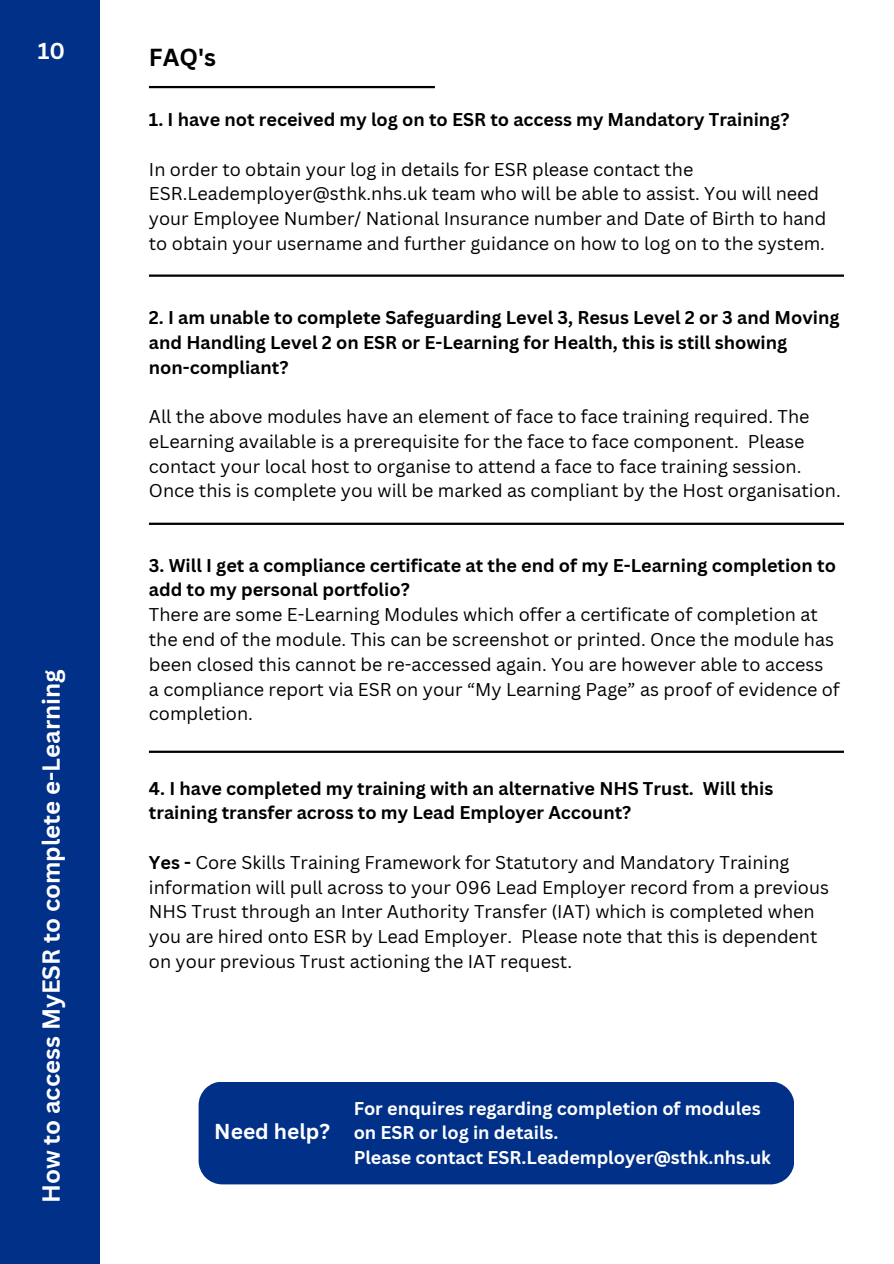
<style>
.page{position:relative;width:894px;height:1264px;background:#fff}
.page>*{position:absolute;margin:0;border:0;box-sizing:border-box;transform-origin:0 0}
.t1{font:700 24px "Canva Sans";color:#fff}
.t2{font:700 24px "Canva Sans";color:#000}
.t3{font:700 22.35px "Canva Sans";color:#fff}
.t4{font:700 21px "Canva Sans";color:#fff}
.t5{font:18px/24.8px "Canva Sans";color:#000}
.t6{font:700 18px/24.8px "Canva Sans";color:#000}
.t7{font:700 18px/24.8px "Canva Sans";color:#fff}
.s1{font-weight:700}
</style>
<div class="page">
<div style="left:0;top:0;width:99px;height:1263px;background:#003087"></div>
<div style="left:198px;top:1082px;width:596px;height:102px;background:#003087"></div>
<hr style="left:149px;top:86px;width:286px;height:2px;background:#000">
<hr style="left:149px;top:274px;width:694px;height:3px;background:#000">
<hr style="left:149px;top:522px;width:694px;height:3px;background:#000">
<hr style="left:149px;top:750px;width:694px;height:3px;background:#000">
<h1 class="t3" style="left:38px;top:35px;width:29px">10</h1>
<p class="t1" style="left:34px;top:1203px;width:535px;rotate:-90deg">How to access MyESR to complete e-Learning</p>
<p class="t2" style="left:149px;top:41px;width:69px">FAQ's</p>
<p class="t6" style="left:149px;top:107px;width:642px">1. I have not received my log on to ESR to access my Mandatory Training?</p>
<h3 class="t5" style="left:149px;top:156px;width:546px">In order to obtain your log in details for ESR please contact the</h3>
<p class="t5" style="left:149px;top:181px;width:678px">ESR.Leademployer@sthk.nhs.uk team who will be able to assist. You will need your Employee Number/ National Insurance number and Date of Birth to hand to obtain your username and further guidance on how to log on to the system.</p>
<p class="t6" style="left:149px;top:305px;width:692px">2. I am unable to complete Safeguarding Level 3, Resus Level 2 or 3 and Moving and Handling Level 2 on ESR or E-Learning for Health, this is still showing non-compliant?</p>
<p class="t5" style="left:149px;top:404px;width:693px">All the above modules have an element of face to face training required. The eLearning available is a prerequisite for the face to face component. Please contact your local host to organise to attend a face to face training session.<br>Once this is complete you will be marked as compliant by the Host organisation.</p>
<p class="t6" style="left:149px;top:552px;width:688px">3. Will I get a compliance certificate at the end of my E-Learning completion to</p>
<p class="t6" style="left:149px;top:577px;width:262px">add to my personal portfolio?</p>
<p class="t5" style="left:149px;top:602px;width:670px">There are some E-Learning Modules which offer a certificate of completion at</p>
<p class="t5" style="left:149px;top:626px;width:686px">the end of the module. This can be screenshot or printed. Once the module has</p>
<p class="t5" style="left:149px;top:651px;width:675px">been closed this cannot be re-accessed again. You are however able to access</p>
<h3 class="t5" style="left:149px;top:676px;width:692px">a compliance report via ESR on your “My Learning Page” as proof of evidence of</h3>
<p class="t5" style="left:149px;top:701px;width:105px">completion.</p>
<p class="t6" style="left:149px;top:775px;width:625px">4. I have completed my training with an alternative NHS Trust. Will this training transfer across to my Lead Employer Account?</p>
<p class="t5" style="left:149px;top:849px;width:681px"><span class="s1">Yes -</span> Core Skills Training Framework for Statutory and Mandatory Training information will pull across to your 096 Lead Employer record from a previous NHS Trust through an Inter Authority Transfer (IAT) which is completed when you are hired onto ESR by Lead Employer. Please note that this is dependent on your previous Trust actioning the IAT request.</p>
<h1 class="t4" style="left:214px;top:1116px;width:117px">Need help?</h1>
<h3 class="t7" style="left:353px;top:1095px;width:418px">For enquires regarding completion of modules on ESR or log in details.<br>Please contact ESR.Leademployer@sthk.nhs.uk</h3>
</div>
